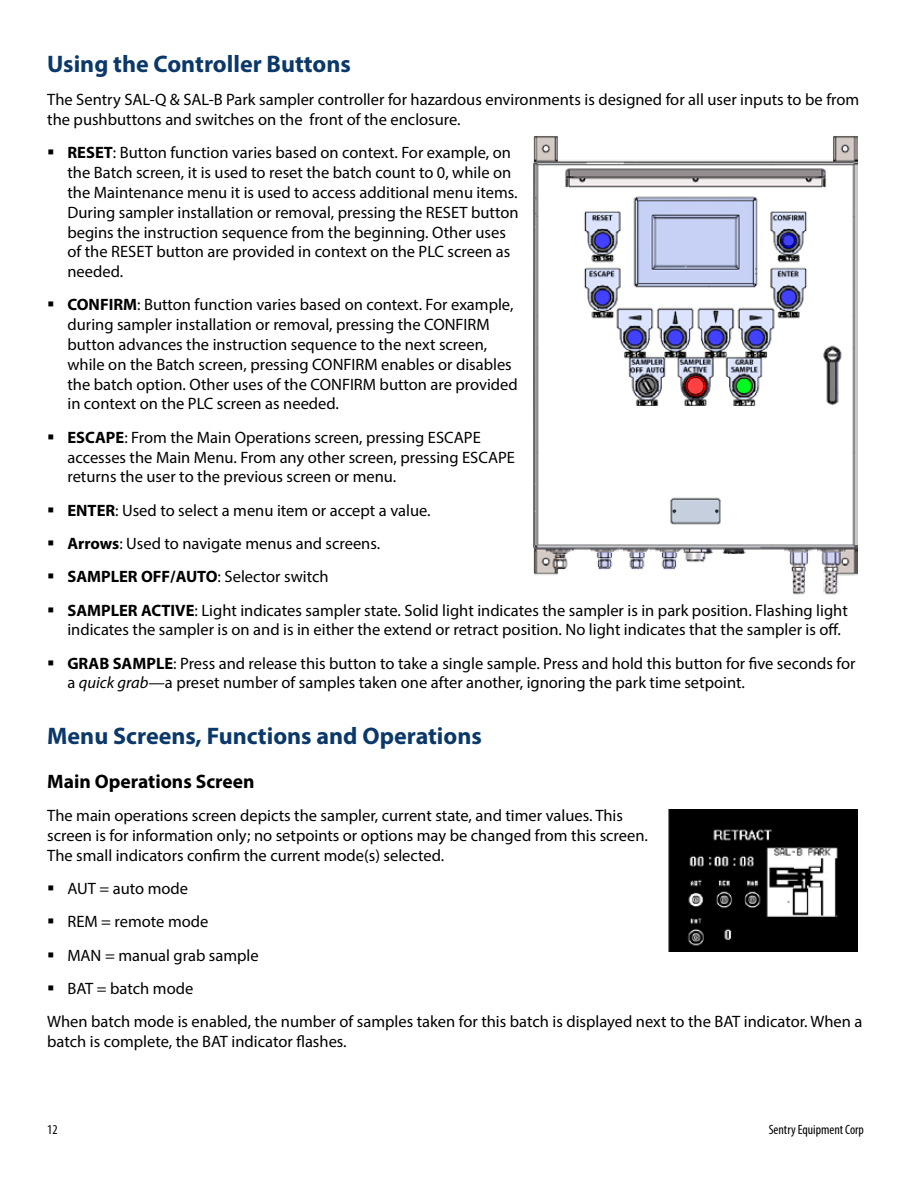
<style>
.page{position:relative;width:918px;height:1188px;background:#fff}
.page>*{position:absolute;margin:0;border:0;box-sizing:border-box;transform-origin:0 0}
.t1{font:700 24px "Myriad Pro";color:#0b386a}
.t2{font:700 19.5px "Myriad Pro";color:#000}
.t3{font:16.5px/19.8px "Myriad Pro";color:#000}
.t4{font:condensed 13.5px "Myriad Pro";color:#000}
.s1{font-weight:700}
.s2{font-style:italic}
</style>
<div class="page">
<img style="left:533px;top:136px;width:324px;height:459px">
<img style="left:668px;top:810px;width:189px;height:141px">
<h1 class="t1" style="left:47px;top:48px;width:305px">Using the Controller Buttons</h1>
<p class="t3" style="left:47px;top:90px;width:813px">The Sentry SAL-Q &amp; SAL-B Park sampler controller for hazardous environments is designed for all user inputs to be from the pushbuttons and switches on the front of the enclosure.</p>
<p class="t3" style="left:67px;top:143px;width:453px"><span class="s1">RESET</span>: Button function varies based on context. For example, on the Batch screen, it is used to reset the batch count to 0, while on the Maintenance menu it is used to access additional menu items.<br>During sampler installation or removal, pressing the RESET button begins the instruction sequence from the beginning. Other uses of the RESET button are provided in context on the PLC screen as needed.</p>
<p class="t3" style="left:67px;top:295px;width:452px"><span class="s1">CONFIRM</span>: Button function varies based on context. For example, during sampler installation or removal, pressing the CONFIRM button advances the instruction sequence to the next screen, while on the Batch screen, pressing CONFIRM enables or disables the batch option. Other uses of the CONFIRM button are provided in context on the PLC screen as needed.</p>
<p class="t3" style="left:67px;top:427px;width:449px"><span class="s1">ESCAPE</span>: From the Main Operations screen, pressing ESCAPE accesses the Main Menu. From any other screen, pressing ESCAPE returns the user to the previous screen or menu.</p>
<p class="t3" style="left:67px;top:493px;width:782px;line-height:33.3px"><span class="s1">ENTER</span>: Used to select a menu item or accept a value.<br><span class="s1">Arrows</span>: Used to navigate menus and screens.<br><span class="s1">SAMPLER OFF/AUTO</span>: Selector switch<br><span class="s1">SAMPLER ACTIVE</span>: Light indicates sampler state. Solid light indicates the sampler is in park position. Flashing light</p>
<p class="t3" style="left:67px;top:613px;width:790px;line-height:33.3px">indicates the sampler is on and is in either the extend or retract position. No light indicates that the sampler is off.<br><span class="s1">GRAB SAMPLE</span>: Press and release this button to take a single sample. Press and hold this button for five seconds for</p>
<p class="t3" style="left:67px;top:673px;width:678px">a <span class="s2">quick grab</span>—a preset number of samples taken one after another, ignoring the park time setpoint.</p>
<h1 class="t1" style="left:47px;top:721px;width:436px">Menu Screens, Functions and Operations</h1>
<p class="t2" style="left:47px;top:769px;width:209px">Main Operations Screen</p>
<p class="t3" style="left:47px;top:806px;width:601px">The main operations screen depicts the sampler, current state, and timer values. This screen is for information only; no setpoints or options may be changed from this screen.<br>The small indicators confirm the current mode(s) selected.</p>
<p class="t3" style="left:67px;top:878px;width:122px">AUT = auto mode</p>
<p class="t3" style="left:67px;top:912px;width:142px">REM = remote mode</p>
<p class="t3" style="left:67px;top:945px;width:193px">MAN = manual grab sample</p>
<p class="t3" style="left:67px;top:978px;width:127px">BAT = batch mode</p>
<p class="t3" style="left:47px;top:1012px;width:817px">When batch mode is enabled, the number of samples taken for this batch is displayed next to the BAT indicator. When a</p>
<p class="t3" style="left:47px;top:1031px;width:300px">batch is complete, the BAT indicator flashes.</p>
<p class="t4" style="left:47px;top:1122px;width:12px">12</p>
<p class="t4" style="left:769px;top:1122px;width:97px">Sentry Equipment Corp</p>
</div>
